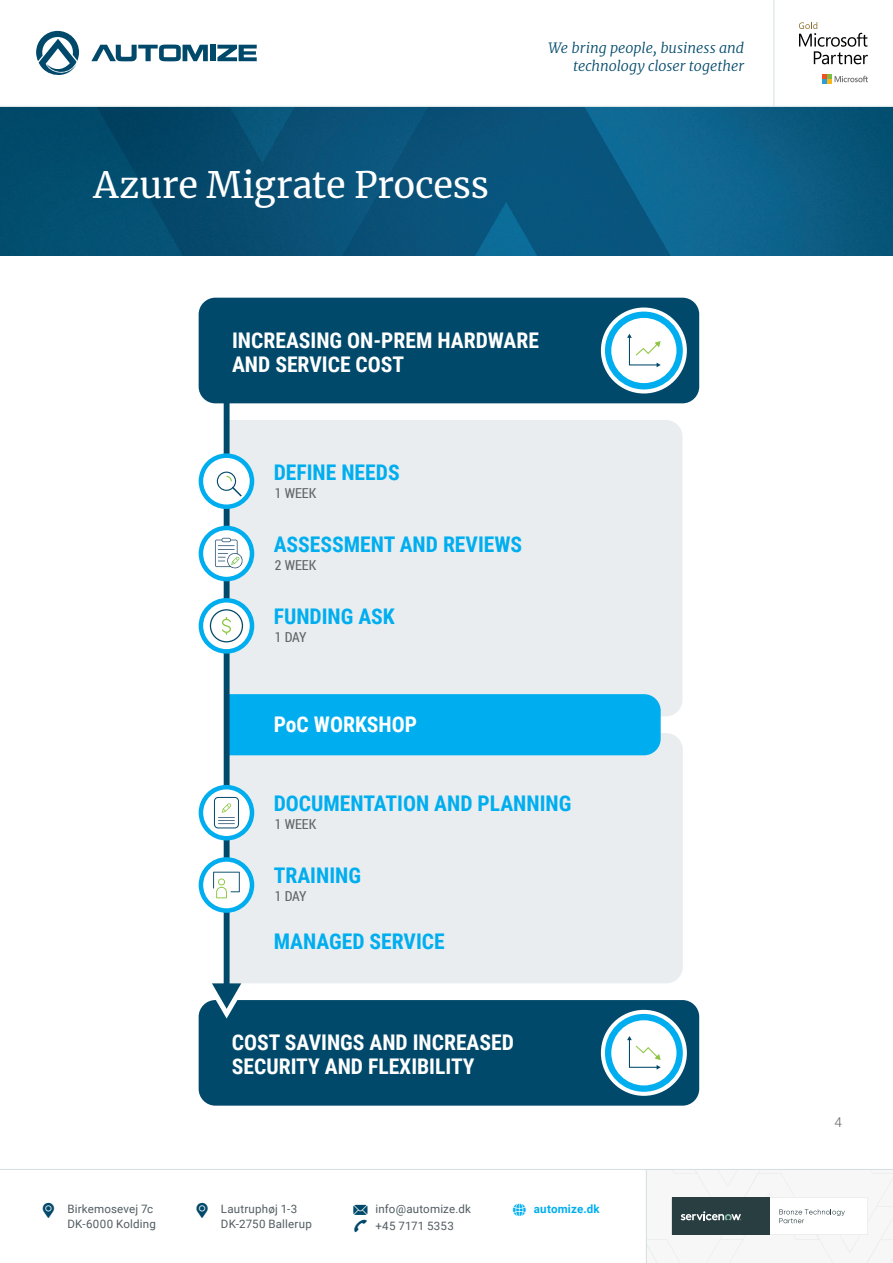
<style>
.page{position:relative;width:893px;height:1263px;background:#fff}
.page>*{position:absolute;margin:0;border:0;box-sizing:border-box;transform-origin:0 0}
.t1{font:36px "Merriweather";letter-spacing:-.005em;color:#fff}
.t2{font:700 21.6px/24px "Roboto Condensed";color:#fff}
.t3{font:700 21.6px "Roboto Condensed";color:#00aeef}
.t4{font:italic 300 14.25px/18px "Merriweather";letter-spacing:-.005em;color:#01496a;text-align:right}
.t5{font:13.8px "Roboto Condensed";color:#616667}
.t6{font:300 13.5px "Roboto";color:#606466}
.t7{font:11.55px/14.9px "Roboto";letter-spacing:.015em;color:#515c61}
.t8{font:700 11.55px "Roboto";letter-spacing:.015em;color:#00aeef}
.s1{color:#01496a}
</style>
<div class="page">
<svg style="left:0;top:107px;width:218px;height:148px;background:#024a6b"></svg>
<svg style="left:794px;top:107px;width:99px;height:148px;background:#08567b"></svg>
<svg style="left:218px;top:107px;width:576px;height:148px;background:#0a5880"></svg>
<hr style="left:0;top:1169px;width:893px;height:1px;background:#d4dee1">
<hr style="left:646px;top:1169px;width:1px;height:94px;background:#d4dee1">
<svg style="left:647px;top:1170px;width:246px;height:93px"></svg>
<svg style="left:36px;top:31px;width:43px;height:44px"></svg>
<svg style="left:91px;top:45px;width:117px;height:16px"></svg>
<div style="left:211px;top:45px;width:5px;height:16px;background:#01496a"></div>
<svg style="left:217px;top:45px;width:40px;height:16px"></svg>
<svg style="left:822px;top:74px;width:46px;height:10px"></svg>
<svg style="left:799px;top:22px;width:69px;height:42px"></svg>
<hr style="left:773px;top:0;width:1px;height:106px;background:#d4dee1">
<hr style="left:0;top:106px;width:893px;height:1px;background:#d4dee1">
<div style="left:199px;top:1000px;width:500px;height:106px;background:#01496a;border-radius:17px"></div>
<div style="left:601px;top:1010px;width:86px;height:86px;background:#fff;border-radius:50%"></div>
<svg style="left:605px;top:1014px;width:78px;height:78px"></svg>
<div style="left:230px;top:420px;width:452px;height:296px;background:#e9edf0"></div>
<div style="left:230px;top:733px;width:453px;height:250px;background:#e9edf0"></div>
<div style="left:199px;top:298px;width:500px;height:105px;background:#01496a;border-radius:17px"></div>
<svg style="left:601px;top:307px;width:86px;height:86px"></svg>
<svg style="left:605px;top:312px;width:78px;height:77px;background:#a3d5e8"></svg>
<div style="left:230px;top:694px;width:431px;height:61px;background:#00aeef"></div>
<div style="left:224px;top:393px;width:6px;height:595px;background:#01496a"></div>
<svg style="left:203px;top:977px;width:51px;height:42px"></svg>
<svg style="left:199px;top:785px;width:55px;height:55px"></svg>
<svg style="left:199px;top:857px;width:55px;height:56px"></svg>
<svg style="left:199px;top:598px;width:55px;height:56px"></svg>
<svg style="left:199px;top:453px;width:55px;height:56px"></svg>
<svg style="left:199px;top:526px;width:55px;height:55px"></svg>
<h1 class="t1" style="left:94px;top:160px;width:397px">Azure Migrate Process</h1>
<p class="t4" style="left:549px;top:39px;width:197px">We bring people, business and technology closer together</p>
<p class="t2" style="left:232px;top:327px;width:308px">INCREASING ON-PREM HARDWARE<br>AND SERVICE COST</p>
<p class="t3" style="left:274px;top:457px;width:127px">DEFINE NEEDS</p>
<p class="t5" style="left:275px;top:483px;width:43px">1 WEEK</p>
<p class="t3" style="left:274px;top:529px;width:250px">ASSESSMENT AND REVIEWS</p>
<p class="t5" style="left:275px;top:555px;width:43px">2 WEEK</p>
<p class="t3" style="left:274px;top:601px;width:123px">FUNDING ASK</p>
<p class="t5" style="left:275px;top:628px;width:33px">1 DAY</p>
<p class="t2" style="left:274px;top:712px;width:145px">PoC WORKSHOP</p>
<p class="t3" style="left:274px;top:788px;width:299px">DOCUMENTATION AND PLANNING</p>
<p class="t5" style="left:275px;top:814px;width:43px">1 WEEK</p>
<p class="t3" style="left:274px;top:860px;width:89px">TRAINING</p>
<p class="t5" style="left:275px;top:886px;width:33px">1 DAY</p>
<p class="t3" style="left:274px;top:927px;width:173px">MANAGED SERVICE</p>
<p class="t2" style="left:232px;top:1030px;width:284px">COST SAVINGS AND INCREASED<br>SECURITY AND FLEXIBILITY</p>
<p class="t7" style="left:67px;top:1201px;width:87px">Birkemosevej 7c</p>
<p class="t7" style="left:375px;top:1201px;width:97px">info@automize.dk</p>
<p class="t7" style="left:67px;top:1216px;width:90px">DK-6000 Kolding</p>
<p class="t7" style="left:221px;top:1201px;width:92px">Lautruphøj 1-3<br>DK-2750 Ballerup</p>
<p class="t7" style="left:353px;top:1218px;width:103px"><span class="s1">❖</span> +45 7171 5353</p>
<p class="t8" style="left:534px;top:1201px;width:67px">automize.dk</p>
<p class="t6" style="left:834px;top:1113px;width:9px">4</p>
</div>
